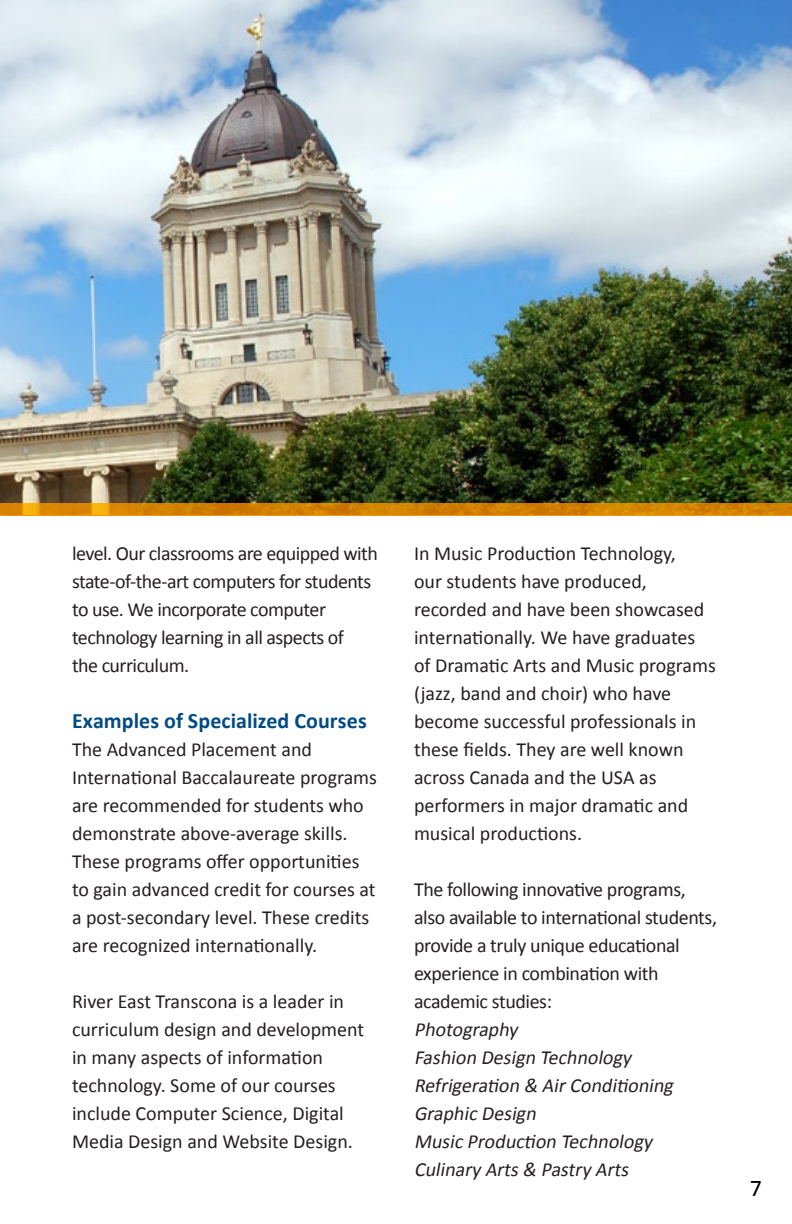
<style>
.page{position:relative;width:792px;height:1224px;background:#fff}
.page>*{position:absolute;margin:0;border:0;box-sizing:border-box;transform-origin:0 0}
.t1{font:24px "Calibri";color:#000}
.t2{font:700 22px "Calibri";color:#004b84}
.t3{font:20px/28px "Calibri";color:#231f20}
.t4{font:20px/28px "Calibri";letter-spacing:-.025em;color:#231f20}
.t5{font:20px/28px "Calibri";letter-spacing:-.02em;color:#231f20}
.t6{font:italic 20px/28px "Calibri";color:#231f20}
</style>
<div class="page">
<img style="left:0;top:0;width:792px;height:504px">
<svg style="left:0;top:504px;width:792px;height:12px;background:#d68402"></svg>
<p class="t4" style="left:72px;top:539px;width:307px">level. Our classrooms are equipped with state-of-the-art computers for students to use. We incorporate computer technology learning in all aspects of<br>the curriculum.</p>
<p class="t2" style="left:72px;top:707px;width:296px">Examples of Specialized Courses</p>
<p class="t3" style="left:72px;top:735px;width:307px">The Advanced Placement and International Baccalaureate programs are recommended for students who demonstrate above-average skills.<br>These programs offer opportunities to gain advanced credit for courses at a post-secondary level. These credits are recognized internationally.</p>
<p class="t3" style="left:72px;top:987px;width:294px">River East Transcona is a leader in curriculum design and development in many aspects of information technology. Some of our courses include Computer Science, Digital Media Design and Website Design.</p>
<p class="t3" style="left:414px;top:539px;width:303px">In Music Production Technology,<br>our students have produced, recorded and have been showcased internationally. We have graduates of Dramatic Arts and Music programs (jazz, band and choir) who have become successful professionals in these fields. They are well known across Canada and the USA as performers in major dramatic and musical productions.</p>
<p class="t5" style="left:414px;top:875px;width:305px">The following innovative programs, also available to international students, provide a truly unique educational experience in combination with academic studies:</p>
<p class="t6" style="left:414px;top:1015px;width:265px">Photography<br>Fashion Design Technology<br>Refrigeration &amp; AirConditioning<br>Graphic Design<br>Music Production Technology<br>Culinary Arts&amp; Pastry Arts</p>
<p class="t1" style="left:750px;top:1173px;width:14px">7</p>
</div>
